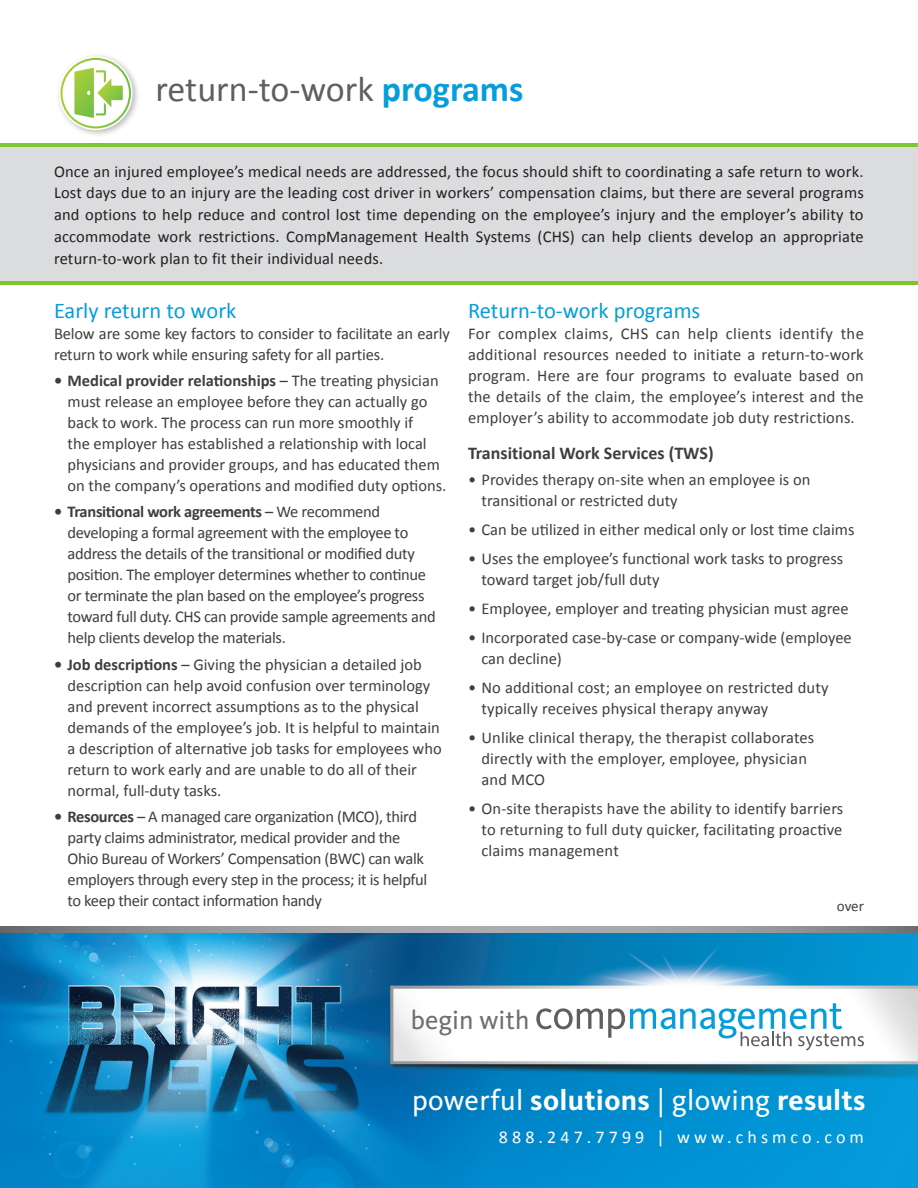
<style>
.page{position:relative;width:918px;height:1188px;background:#fff}
.page>*{position:absolute;margin:0;border:0;box-sizing:border-box;transform-origin:0 0}
.t1{font:36px "Calibri";color:#5f5f62}
.t2{font:29.25px "Kievit OT";letter-spacing:.01em;color:#fff}
.t3{font:27px "Kievit OT";color:#6e6f72}
.Body_header{font:22.5px "Calibri";color:#069ddc}
.Subhead{font:700 18px "Calibri";color:#3e3e3f}
.t4{font:18px "Calibri";letter-spacing:.23em;color:#fff}
.Body_copy{font:16.5px/21px "Calibri";color:#3e3e3f}
.Body_copy-2{font:16.5px/21px "Calibri";letter-spacing:-.02em;color:#3e3e3f}
.Body_copy-3{font:16.5px/21.8px "Calibri";letter-spacing:.01em;color:#231f20;text-align:justify}
.t5{font:15px "Calibri";color:#3e3e3f}
.s1{font-weight:700;color:#069ddc}
.s2{font-weight:700}
</style>
<div class="page">
<img style="left:0;top:932px;width:918px;height:256px">
<svg style="left:536px;top:1003px;width:328px;height:48px"></svg>
<svg style="left:0;top:927px;width:918px;height:5px;background:#97989b"></svg>
<img style="left:58px;top:55px;width:80px;height:80px">
<svg style="left:60px;top:58px;width:71px;height:71px"></svg>
<div style="left:0;top:146px;width:918px;height:136px;background:#dbdcde"></div>
<hr style="left:0;top:282px;width:918px;height:3px;background:#7cc731">
<hr style="left:0;top:144px;width:918px;height:3px;background:#7cc731">
<p class="t1" style="left:156px;top:66px;width:369px">return-to-work <span class="s1">programs</span></p>
<p class="Body_copy-3" style="left:54px;top:160px;width:811px">Once an injured employee’s medical needs are addressed, the focus should shift to coordinating a safe return to work.<br>Lost days due to an injury are the leading cost driver in workers’ compensation claims, but there are several programs and options to help reduce and control lost time depending on the employee’s injury and the employer’s ability to accommodate work restrictions. CompManagement Health Systems (CHS) can help clients develop an appropriate return-to-work plan to fit their individual needs.</p>
<p class="Body_header" style="left:54px;top:296px;width:184px">Early return to work</p>
<p class="Body_copy" style="left:54px;top:323px;width:397px">Below are some key factors to consider to facilitate an early return to work while ensuring safety for all parties.</p>
<p class="Body_copy" style="left:68px;top:370px;width:380px;text-indent:-14px"><span class="s2">• Medical provider relationships</span> – The treating physician must release an employee before they can actually go back to work. The process can run more smoothly if<br>the employer has established a relationship with local physicians and provider groups, and has educated them on the company’s operations and modified duty options.</p>
<p class="Body_copy-2" style="left:68px;top:501px;width:370px;text-indent:-14px"><span class="s2">• Transitional work agreements</span> – We recommend developing a formal agreement with the employee to address the details of the transitional or modified duty position. The employer determines whether to continue or terminate the plan based on the employee’s progress toward full duty. CHS can provide sample agreements and help clients develop the materials.</p>
<p class="Body_copy" style="left:68px;top:654px;width:376px;text-indent:-14px"><span class="s2">• Job descriptions</span> – Giving the physician a detailed job description can help avoid confusion over terminology and prevent incorrect assumptions as to the physical demands of the employee’s job. It is helpful to maintain a description of alternative job tasks for employees who return to work early and are unable to do all of their normal, full-duty tasks.</p>
<p class="Body_copy-2" style="left:68px;top:806px;width:361px;text-indent:-14px"><span class="s2">• Resources</span> – A managed care organization (MCO), third party claims administrator, medical provider and the Ohio Bureau of Workers’ Compensation (BWC) can walk employers through every step in the process; it is helpful to keep their contact information handy</p>
<p class="Body_header" style="left:468px;top:296px;width:234px">Return-to-work programs</p>
<p class="Body_copy" style="left:468px;top:323px;width:397px;text-align:justify">For complex claims, CHS can help clients identify the additional resources needed to initiate a return-to-work program. Here are four programs to evaluate based on the details of the claim, the employee’s interest and the employer’s ability to accommodate job duty restrictions.</p>
<p class="Subhead" style="left:468px;top:442px;width:247px">Transitional Work Services (TWS)</p>
<p class="Body_copy" style="left:482px;top:469px;width:330px;text-indent:-14px">• Provides therapy on-site when an employee is on transitional or restricted duty</p>
<p class="Body_copy" style="left:468px;top:519px;width:388px">• Can be utilized in either medical only or lost time claims</p>
<p class="Body_copy" style="left:482px;top:548px;width:363px;text-indent:-14px">• Uses the employee’s functional work tasks to progress toward target job/full duty</p>
<p class="Body_copy" style="left:468px;top:598px;width:382px">• Employee, employer and treating physician must agree</p>
<p class="Body_copy" style="left:482px;top:627px;width:372px;text-indent:-14px">• Incorporated case-by-case or company-wide (employee can decline)</p>
<p class="Body_copy" style="left:482px;top:677px;width:349px;text-indent:-14px">• No additional cost; an employee on restricted duty typically receives physical therapy anyway</p>
<p class="Body_copy" style="left:482px;top:727px;width:334px;text-indent:-14px">• Unlike clinical therapy, the therapist collaborates directly with the employer, employee, physician and MCO</p>
<p class="Body_copy" style="left:482px;top:798px;width:363px;text-align:justify;text-indent:-14px">• On-site therapists have the ability to identify barriers to returning to full duty quicker, facilitating proactive claims management</p>
<p class="t5" style="left:837px;top:897px;width:29px">over</p>
<h3 class="t3" style="left:411px;top:1004px;width:120px">begin with</h3>
<h2 class="t2" style="left:412px;top:1084px;width:455px">powerful <span class="s2">solutions</span> | glowing <span class="s2">results</span></h2>
<p class="t4" style="left:499px;top:1126px;width:367px">888.247.7799 | www.chsmco.com</p>
</div>
